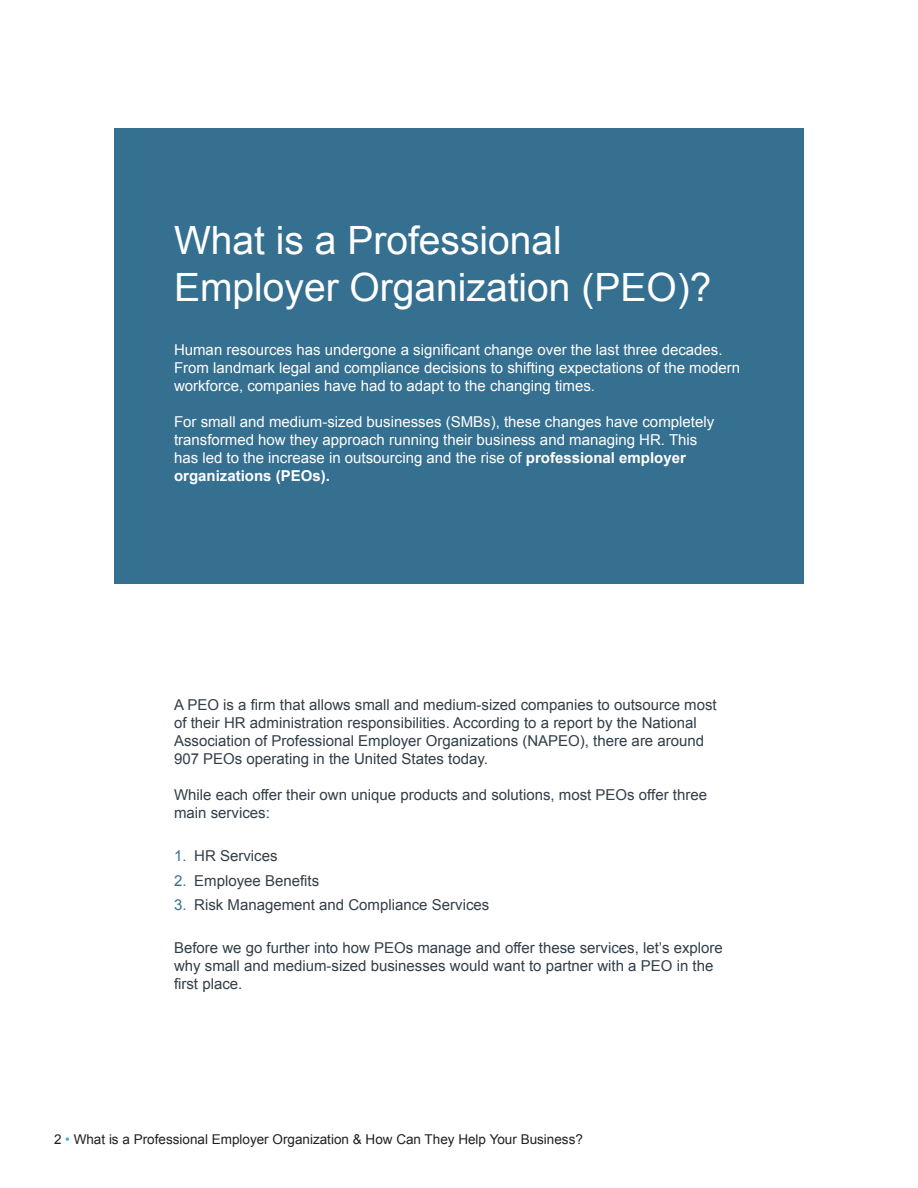
<style>
.page{position:relative;width:918px;height:1188px;background:#fff}
.page>*{position:absolute;margin:0;border:0;box-sizing:border-box;transform-origin:0 0}
.Subject_Headers{font:39px/46.8px "Arial";color:#fff}
.Body{font:15px/18px "Arial";color:#323e48}
.Body-2{font:15px/18px "Arial";color:#fff}
.Page_Number{font:13.5px "Arial";color:#231f20}
.s1{font-weight:700}
.s2{color:#367091}
.s3{color:#42aadf}
</style>
<div class="page">
<div style="left:114px;top:129px;width:690px;height:455px;background:#367091"></div>
<p class="Subject_Headers" style="left:174px;top:218px;width:539px">What is a Professional<br>Employer Organization (PEO)?</p>
<p class="Body-2" style="left:174px;top:341px;width:568px">Human resources has undergone a significant change over the last three decades.<br>From landmark legal and compliance decisions to shifting expectations of the modern workforce, companies have had to adapt to the changing times.</p>
<p class="Body-2" style="left:174px;top:413px;width:542px">For small and medium-sized businesses (SMBs), these changes have completely transformed how they approach running their business and managing HR. This has led to the increase in outsourcing and the rise of <span class="s1">professional employer organizations (PEOs).</span></p>
<p class="Body" style="left:174px;top:696px;width:544px">A PEO is a firm that allows small and medium-sized companies to outsource most of their HR administration responsibilities. According to a report by the National Association of Professional Employer Organizations (NAPEO), there are around 907 PEOs operating in the United States today.</p>
<p class="Body" style="left:174px;top:786px;width:535px">While each offer their own unique products and solutions, most PEOs offer three main services:</p>
<p class="Body" style="left:174px;top:847px;width:105px"><span class="s2">1.</span> HR Services</p>
<p class="Body" style="left:174px;top:872px;width:147px"><span class="s2">2.</span> Employee Benefits</p>
<p class="Body" style="left:174px;top:896px;width:317px"><span class="s2">3.</span> Risk Management and Compliance Services</p>
<p class="Body" style="left:174px;top:939px;width:550px">Before we go further into how PEOs manage and offer these services, let’s explore why small and medium-sized businesses would want to partner with a PEO in the first place.</p>
<p class="Page_Number" style="left:54px;top:1130px;width:530px">2 <span class="s3">•</span> What is a Professional Employer Organization &amp; How Can They Help Your Business?</p>
</div>
